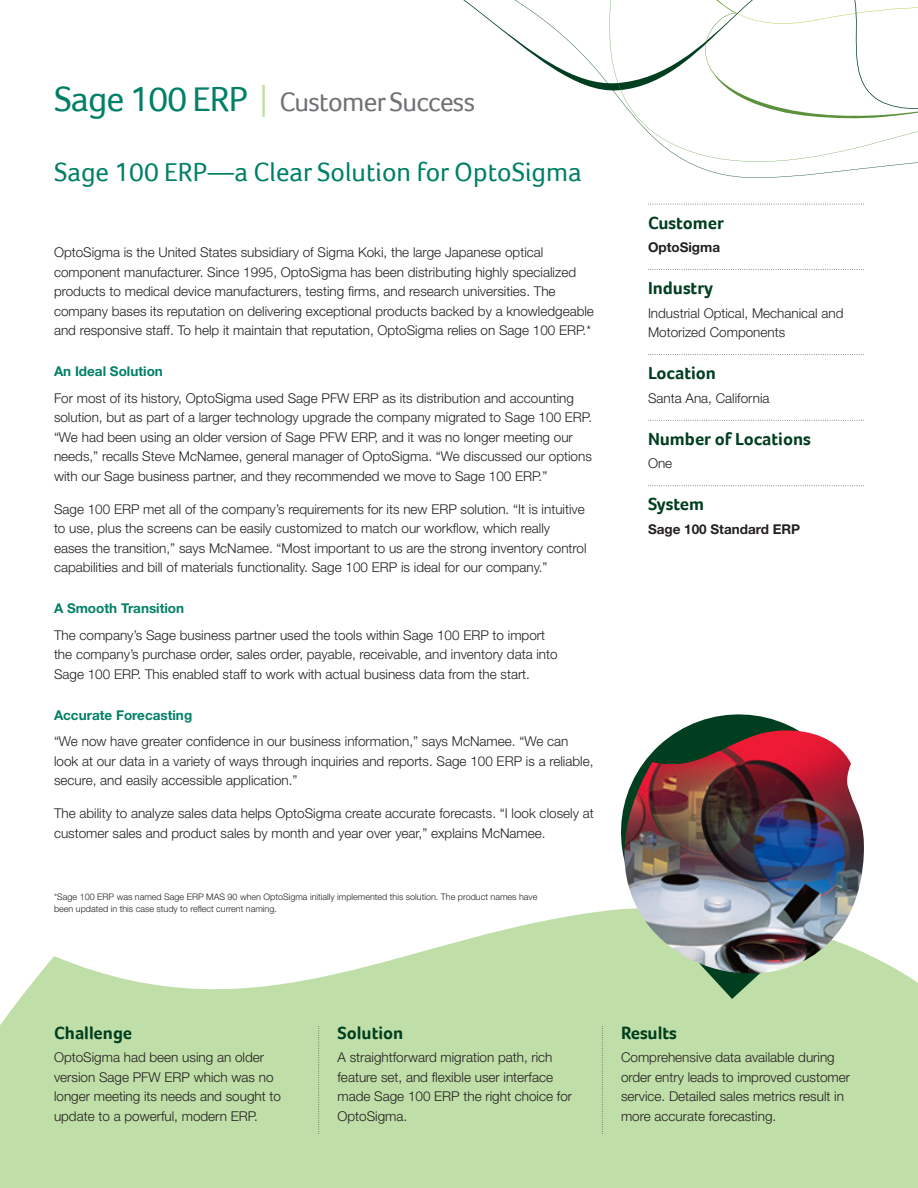
<style>
.page{position:relative;width:918px;height:1188px;background:#fff}
.page>*{position:absolute;margin:0;border:0;box-sizing:border-box;transform-origin:0 0}
.t1{font:27.3px "Foco";letter-spacing:-.025em;color:#717074}
.t2{font:27px "Foco";color:#008066}
.t3{font:700 18px "Foco";color:#003e20}
.t4{font:300 13.5px/19.5px "Helvetica Neue LT Std";color:#231f20}
.t5{font:700 13.5px "Helvetica Neue LT Std";color:#008066}
.t6{font:700 13.5px "Helvetica Neue LT Std";color:#231f20}
.t7{font:300 9px/12.8px "Helvetica Neue LT Std";color:#231f20}
.s1{font-size:35.85px;color:#008066}
.s2{font-family:"Helvetica Neue LT Std";font-weight:300;font-size:44.85px;color:#c0dea8}
</style>
<div class="page">
<svg style="left:0;top:910px;width:918px;height:278px;fill:#c0dea8"></svg>
<svg style="left:463px;top:0;width:455px;height:178px"></svg>
<svg style="left:608px;top:714px;width:262px;height:285px"></svg>
<img style="left:622px;top:730px;width:242px;height:244px">
<svg style="left:648px;top:204px;width:216px;height:1px"></svg>
<svg style="left:648px;top:269px;width:216px;height:1px"></svg>
<svg style="left:648px;top:354px;width:216px;height:1px"></svg>
<svg style="left:648px;top:420px;width:216px;height:1px"></svg>
<svg style="left:648px;top:485px;width:216px;height:1px"></svg>
<svg style="left:602px;top:1026px;width:1px;height:108px"></svg>
<svg style="left:318px;top:1026px;width:1px;height:108px"></svg>
<h1 class="t1" style="left:54px;top:86px;width:423px"><span class="s1">Sage 100 ERP</span> <span class="s2">I</span> Customer Success</h1>
<h2 class="t2" style="left:54px;top:156px;width:529px">Sage 100 ERP—a Clear Solution for OptoSigma</h2>
<p class="t4" style="left:54px;top:242px;width:542px">OptoSigma is the United States subsidiary of Sigma Koki, the large Japanese optical component manufacturer. Since 1995, OptoSigma has been distributing highly specialized products to medical device manufacturers, testing firms, and research universities. The company bases its reputation on delivering exceptional products backed by a knowledgeable and responsive staff. To help it maintain that reputation, OptoSigma relies on Sage 100 ERP.*</p>
<p class="t5" style="left:54px;top:363px;width:110px">An Ideal Solution</p>
<p class="t4" style="left:54px;top:388px;width:540px">For most of its history, OptoSigma used Sage PFW ERP as its distribution and accounting solution, but as part of a larger technology upgrade the company migrated to Sage 100 ERP. “We had been using an older version of Sage PFW ERP, and it was no longer meeting our needs,” recalls Steve McNamee, general manager of OptoSigma. “We discussed our options with our Sage business partner, and they recommended we move to Sage 100 ERP.”</p>
<p class="t4" style="left:54px;top:499px;width:534px">Sage 100 ERP met all of the company’s requirements for its new ERP solution. “It is intuitive to use, plus the screens can be easily customized to match our workflow, which really eases the transition,” says McNamee. “Most important to us are the strong inventory control capabilities and bill of materials functionality. Sage 100 ERP is ideal for our company.”</p>
<p class="t5" style="left:54px;top:600px;width:132px">A Smooth Transition</p>
<p class="t4" style="left:54px;top:625px;width:505px">The company’s Sage business partner used the tools within Sage 100 ERP to import the company’s purchase order, sales order, payable, receivable, and inventory data into<br>Sage 100 ERP. This enabled staff to work with actual business data from the start.</p>
<p class="t5" style="left:54px;top:707px;width:140px">Accurate Forecasting</p>
<p class="t4" style="left:54px;top:731px;width:541px">“We now have greater confidence in our business information,” says McNamee. “We can look at our data in a variety of ways through inquiries and reports. Sage 100 ERP is a reliable, secure, and easily accessible application.”</p>
<p class="t4" style="left:54px;top:803px;width:541px">The ability to analyze sales data helps OptoSigma create accurate forecasts. “I look closely at customer sales and product sales by month and year over year,” explains McNamee.</p>
<p class="t7" style="left:54px;top:890px;width:485px">*Sage 100 ERP was named Sage ERP MAS 90 when OptoSigma initially implemented this solution. The product names have been updated in this case study to reflect current naming.</p>
<h3 class="t3" style="left:648px;top:212px;width:77px">Customer</h3>
<p class="t6" style="left:648px;top:239px;width:74px">OptoSigma</p>
<h3 class="t3" style="left:648px;top:278px;width:67px">Industry</h3>
<p class="t4" style="left:648px;top:303px;width:197px">Industrial Optical, Mechanical and<br>Motorized Components</p>
<h3 class="t3" style="left:648px;top:363px;width:70px">Location</h3>
<p class="t4" style="left:648px;top:388px;width:123px">Santa Ana, California</p>
<h3 class="t3" style="left:648px;top:428px;width:164px">Number of Locations</h3>
<p class="t4" style="left:648px;top:454px;width:26px">One</p>
<h3 class="t3" style="left:648px;top:494px;width:58px">System</h3>
<p class="t6" style="left:648px;top:521px;width:154px">Sage 100 Standard ERP</p>
<h3 class="t3" style="left:54px;top:1022px;width:80px">Challenge</h3>
<p class="t4" style="left:54px;top:1047px;width:229px">OptoSigma had been using an older version Sage PFW ERP which was no longer meeting its needs and sought to update to a powerful, modern ERP.</p>
<h3 class="t3" style="left:338px;top:1022px;width:67px">Solution</h3>
<p class="t4" style="left:338px;top:1047px;width:236px">A straightforward migration path, rich feature set, and flexible user interface made Sage 100 ERP the right choice for<br>OptoSigma.</p>
<h3 class="t3" style="left:621px;top:1022px;width:57px">Results</h3>
<p class="t4" style="left:621px;top:1047px;width:231px">Comprehensive data available during order entry leads to improved customer service. Detailed sales metrics result in more accurate forecasting.</p>
</div>
